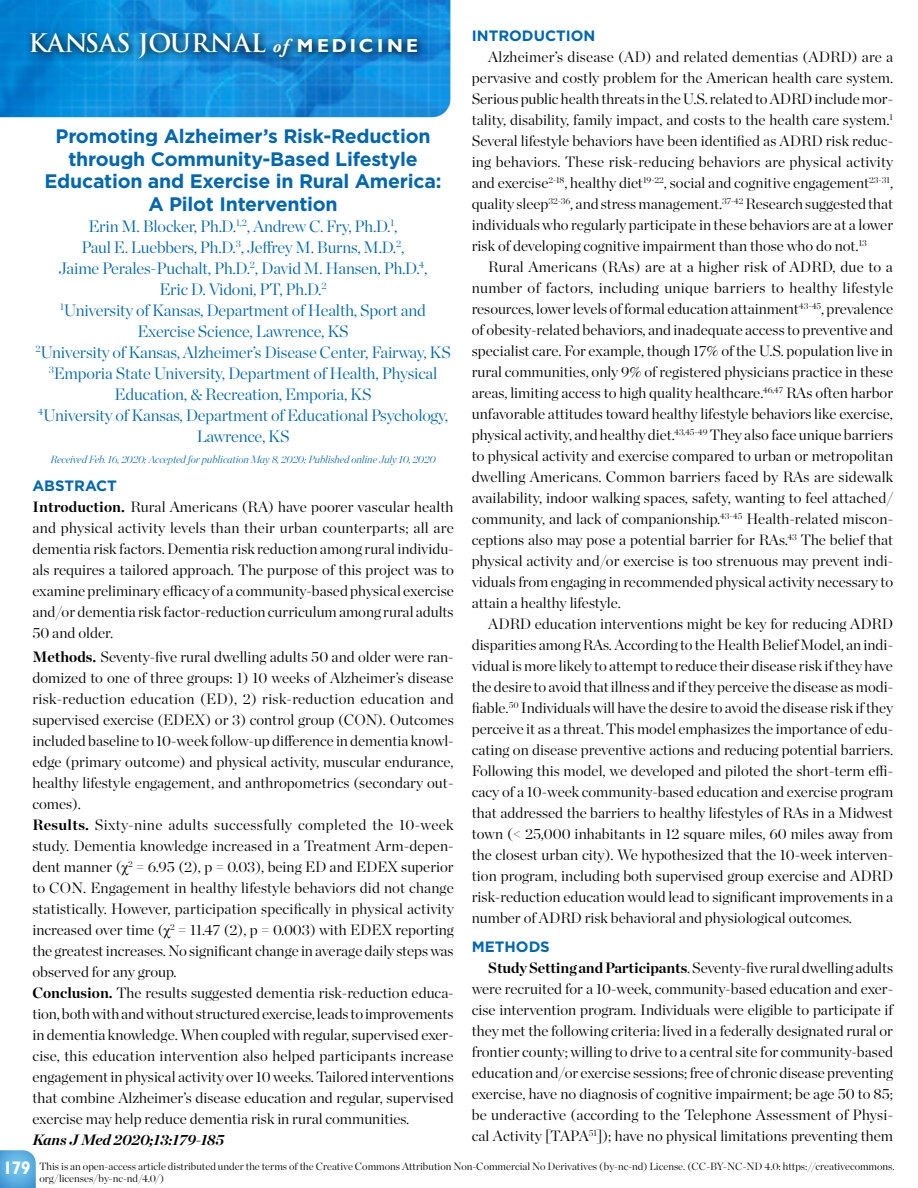
<style>
.page{position:relative;width:918px;height:1188px;background:#fff}
.page>*{position:absolute;margin:0;border:0;box-sizing:border-box;transform-origin:0 0}
.t1{font:700 24.9px "Trajan Pro";color:#fff}
.t2{font:700 19.5px/22.5px "Gotham";letter-spacing:-.01em;color:#0067b1;text-align:center}
.t3{font:300 16.5px/21px "Chronicle Display";letter-spacing:-.01em;color:#0067b1;text-align:center}
.t4{font:300 15px/21px "Chronicle Display";color:#000;text-align:justify}
.t5{font:700 15px "Gotham";color:#0067b1}
.t6{font:italic 700 15px "Chronicle Display";color:#000}
.Article_Heading{font:300 10.5px/12px "Chronicle Display";color:#000}
.t7{font:italic 200 10.5px "Chronicle Display";letter-spacing:-.01em;color:#0067b1}
.s1{font-weight:700}
.s2{font-family:"Gill Sans";font-weight:700;font-size:18px;color:#fff}
.s3{font-family:"Adobe Garamond Pro";font-style:italic;font-size:18.75px}
.s4{font-family:"Gill Sans";font-size:18.75px}
.s5{font-family:"Times New Roman";font-weight:400}
</style>
<div class="page">
<img style="left:0;top:0;width:450px;height:117px">
<svg style="left:26px;top:27px;width:402px;height:41px;background:#107abd"></svg>
<svg style="left:0;top:1150px;width:36px;height:38px"></svg>
<p class="t5" style="left:472px;top:26px;width:125px">INTRODUCTION</p>
<p class="t4" style="left:472px;top:45px;width:423px;text-indent:17px">Alzheimer’s disease (AD) and related dementias (ADRD) are a pervasive and costly problem for the American health care system.<br>Serious public health threats in the U.S. related to ADRD include mor&shy;tality, disability, family impact, and costs to the health care system.<sup>1<br></sup>Several lifestyle behaviors have been identified as ADRD risk reduc&shy;ing behaviors. These risk-reducing behaviors are physical activity and exercise<sup>2-18</sup>, healthy diet<sup>19-22</sup>, social and cognitive engagement<sup>23-31</sup>, quality sleep<sup>32-36</sup>, and stress management.<sup>37-42</sup> Research suggested that individuals who regularly participate in these behaviors are at a lower risk of developing cognitive impairment than those who do not.<sup>13</sup></p>
<p class="t4" style="left:472px;top:255px;width:423px;text-indent:17px">Rural Americans (RAs) are at a higher risk of ADRD, due to a number of factors, including unique barriers to healthy lifestyle resources, lower levels of formal education attainment<sup>43-45</sup>, prevalence of obesity-related behaviors, and inadequate access to preventive and specialist care. For example, though 17% of the U.S. population live in rural communities, only 9% of registered physicians practice in these areas, limiting access to high quality healthcare.<sup>46,47</sup> RAs often harbor unfavorable attitudes toward healthy lifestyle behaviors like exercise, physical activity, and healthy diet.<sup>43,45-49</sup> They also face unique barriers to physical activity and exercise compared to urban or metropolitan dwelling Americans. Common barriers faced by RAs are sidewalk availability, indoor walking spaces, safety, wanting to feel attached/ community, and lack of companionship.<sup>43-45</sup> Health-related miscon&shy;ceptions also may pose a potential barrier for RAs.<sup>43</sup> The belief that physical activity and/or exercise is too strenuous may prevent indi&shy;viduals from engaging in recommended physical activity necessary to attain a healthy lifestyle.</p>
<p class="t4" style="left:472px;top:612px;width:423px;text-indent:17px">ADRD education interventions might be key for reducing ADRD disparities among RAs. According to the Health Belief Model, an indi&shy;vidual is more likely to attempt to reduce their disease risk if they have the desire to avoid that illness and if they perceive the disease as modi&shy;fiable.<sup>50</sup> Individuals will have the desire to avoid the disease risk if they perceive it as a threat. This model emphasizes the importance of edu&shy;cating on disease preventive actions and reducing potential barriers.<br>Following this model, we developed and piloted the short-term effi&shy;cacy of a 10-week community-based education and exercise program that addressed the barriers to healthy lifestyles of RAs in a Midwest town (&lt; 25,000 inhabitants in 12 square miles, 60 miles away from the closest urban city). We hypothesized that the 10-week interven&shy;tion program, including both supervised group exercise and ADRD risk-reduction education would lead to significant improvements in a number of ADRD risk behavioral and physiological outcomes.</p>
<p class="t5" style="left:472px;top:936px;width:80px">METHODS</p>
<p class="t4" style="left:472px;top:956px;width:423px;text-indent:17px"><span class="s1">Study Setting and Participants</span>. Seventy-five rural dwelling adults were recruited for a 10-week, community-based education and exer&shy;cise intervention program. Individuals were eligible to participate if they met the following criteria: lived in a federally designated rural or frontier county; willing to drive to a central site for community-based education and/or exercise sessions; free of chronic disease preventing exercise, have no diagnosis of cognitive impairment; be age 50 to 85; be underactive (according to the Telephone Assessment of Physi&shy;cal Activity [TAPA<sup>51</sup>]); have no physical limitations preventing them</p>
<h2 class="Article_Heading" style="left:39px;top:1159px;width:857px;text-indent:-37px"><span class="s2">179</span> This is an open-access article distributed under the terms of the Creative Commons Attribution Non-Commercial No Derivatives (by-nc-nd) License. (CC-BY-NC-ND 4.0: https://creativecommons. org/licenses/by-nc-nd/4.0/)</h2>
<h1 class="t1" style="left:28px;top:28px;width:391px">KANSAS JOURNAL <span class="s3">of</span> <span class="s4">M EDIC I N E</span></h1>
<h2 class="t2" style="left:45px;top:125px;width:398px">Promoting Alzheimer’s Risk-Reduction through Community-Based Lifestyle Education and Exercise in Rural America:<br>A Pilot Intervention</h2>
<p class="t3" style="left:35px;top:214px;width:417px">Erin M. Blocker, Ph.D.<sup>1,2</sup>, Andrew C. Fry, Ph.D.<sup>1</sup>,<br>Paul E. Luebbers, Ph.D.<sup>3</sup>, Jeffrey M. Burns, M.D.<sup>2</sup>,<br>Jaime Perales-Puchalt, Ph.D.<sup>2</sup>, David M. Hansen, Ph.D.<sup>4</sup>,<br>Eric D. Vidoni, PT, Ph.D.<sup>2<br>1</sup>University of Kansas, Department of Health, Sport and Exercise Science, Lawrence, KS<br><sup>2</sup>University of Kansas, Alzheimer’s Disease Center, Fairway, KS <sup>3</sup>Emporia State University, Department of Health, Physical Education, &amp; Recreation, Emporia, KS<br><sup>4</sup>University of Kansas, Department of Educational Psychology, Lawrence, KS</p>
<p class="t7" style="left:50px;top:451px;width:387px">Received Feb. 16, 2020; Accepted for publication May 8, 2020; Published online July 10, 2020</p>
<p class="t5" style="left:32px;top:476px;width:86px">ABSTRACT</p>
<p class="t4" style="left:32px;top:495px;width:423px"><span class="s1">Introduction.</span> Rural Americans (RA) have poorer vascular health and physical activity levels than their urban counterparts; all are dementia risk factors. Dementia risk reduction among rural individu&shy;als requires a tailored approach. The purpose of this project was to examine preliminary efficacy of a community-based physical exercise and/or dementia risk factor-reduction curriculum among rural adults 50 and older.</p>
<p class="t4" style="left:32px;top:645px;width:423px;text-align:left"><span class="s1">Methods.</span><sup>x</sup>Seventy-five rural dwelling adults 50 and older were ran&shy;domized to one of three groups: 1) 10 weeks of Alzheimer’s disease risk-reduction education (ED), 2) risk-reduction education and supervised exercise (EDEX) or 3) control group (CON). Outcomes included baseline to 10-week follow-up difference in dementia knowl&shy;edge (primary outcome) and physical activity, muscular endurance, healthy lifestyle engagement, and anthropometrics (secondary out&shy;comes).<br><span class="s1">Results.</span> Sixty-nine adults successfully completed the 10-week study. Dementia knowledge increased in a Treatment Arm-depen&shy;dent manner (<span class="s5">χ</span><sup>2</sup> = 6.95 (2), p = 0.03), being ED and EDEX superior to CON. Engagement in healthy lifestyle behaviors did not change statistically. However, participation specifically in physical activity increased over time (<span class="s5">χ</span><sup>2</sup> = 11.47 (2), p = 0.003) with EDEX reporting the greatest increases. No significant change in average daily steps was observed for any group.<br><span class="s1">Conclusion.</span> The results suggested dementia risk-reduction educa&shy;tion, both with and without structured exercise, leads to improvements in dementia knowledge. When coupled with regular, supervised exer&shy;cise, this education intervention also helped participants increase engagement in physical activity over 10 weeks. Tailored interventions that combine Alzheimer’s disease education and regular, supervised exercise may help reduce dementia risk in rural communities.</p>
<p class="t6" style="left:32px;top:1127px;width:193px">Kans J Med 2020;13:179-185</p>
</div>
